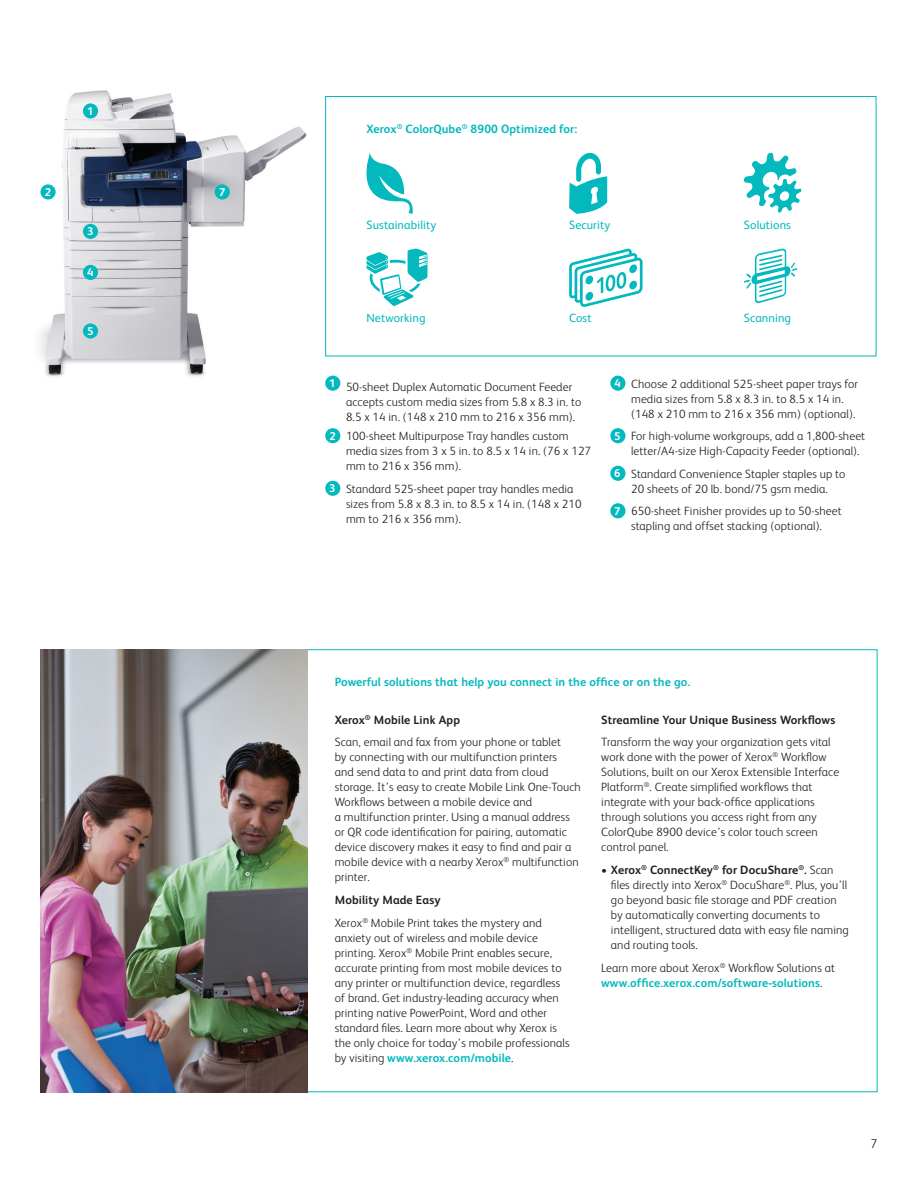
<style>
.page{position:relative;width:918px;height:1188px;background:#fff}
.page>*{position:absolute;margin:0;border:0;box-sizing:border-box;transform-origin:0 0}
.footer_-_right{font:300 12.75px "Xerox Sans";color:#231f20}
.sidebar_body{font:300 12px/15px "Xerox Sans";letter-spacing:.01em;color:#231f20}
.sidebar_headline{font:700 12px "Xerox Sans";letter-spacing:.01em;color:#03b9bd}
.sidebar_body-2{font:700 12px "Xerox Sans";letter-spacing:.01em;color:#231f20}
.sidebar_body-3{font:12px "Xerox Sans";letter-spacing:.01em;color:#03b9bd}
.t1{font:700 11.25px "Xerox Sans";color:#fff}
.s1{font-weight:700;color:#03b9bd}
.s2{font-weight:700}
</style>
<div class="page">
<img style="left:40px;top:90px;width:291px;height:291px">
<div style="left:326px;top:96px;width:550px;height:260px;background:#fff"></div>
<svg style="left:366px;top:153px;width:47px;height:61px"></svg>
<svg style="left:569px;top:152px;width:38px;height:62px"></svg>
<svg style="left:744px;top:153px;width:57px;height:60px"></svg>
<svg style="left:366px;top:249px;width:62px;height:57px"></svg>
<svg style="left:569px;top:248px;width:74px;height:59px"></svg>
<svg style="left:744px;top:248px;width:53px;height:56px"></svg>
<div style="left:325px;top:96px;width:551px;height:260px;border:1px solid #03b9bd"></div>
<div style="left:325px;top:376px;width:15px;height:15px;background:#03b9bd;border-radius:50%"></div>
<div style="left:325px;top:428px;width:15px;height:15px;background:#03b9bd;border-radius:50%"></div>
<div style="left:325px;top:481px;width:15px;height:15px;background:#03b9bd;border-radius:50%"></div>
<div style="left:610px;top:376px;width:15px;height:15px;background:#03b9bd;border-radius:50%"></div>
<div style="left:610px;top:428px;width:15px;height:15px;background:#03b9bd;border-radius:50%"></div>
<div style="left:610px;top:466px;width:15px;height:15px;background:#03b9bd;border-radius:50%"></div>
<div style="left:610px;top:503px;width:15px;height:15px;background:#03b9bd;border-radius:50%"></div>
<div style="left:83px;top:103px;width:15px;height:16px;background:#03b9bd;border-radius:50%"></div>
<div style="left:83px;top:224px;width:15px;height:15px;background:#03b9bd;border-radius:50%"></div>
<div style="left:83px;top:265px;width:15px;height:15px;background:#03b9bd;border-radius:50%"></div>
<div style="left:83px;top:323px;width:15px;height:16px;background:#03b9bd;border-radius:50%"></div>
<div style="left:41px;top:184px;width:15px;height:16px;background:#03b9bd;border-radius:50%"></div>
<div style="left:215px;top:184px;width:15px;height:16px;background:#03b9bd;border-radius:50%"></div>
<img style="left:40px;top:649px;width:268px;height:443px">
<p class="t1" style="left:87px;top:103px;width:8px">1</p>
<p class="t1" style="left:45px;top:184px;width:8px">2</p>
<p class="t1" style="left:219px;top:184px;width:8px">7</p>
<p class="t1" style="left:87px;top:224px;width:8px">3</p>
<p class="t1" style="left:87px;top:265px;width:8px">4</p>
<p class="t1" style="left:87px;top:323px;width:8px">5</p>
<p class="sidebar_headline" style="left:366px;top:121px;width:212px">Xerox<sup>®</sup> ColorQube<sup>®</sup> 8900 Optimized for:</p>
<p class="sidebar_body-3" style="left:366px;top:217px;width:71px">Sustainability</p>
<p class="sidebar_body-3" style="left:569px;top:217px;width:43px">Security</p>
<p class="sidebar_body-3" style="left:744px;top:217px;width:49px">Solutions</p>
<p class="sidebar_body-3" style="left:366px;top:310px;width:61px">Networking</p>
<p class="sidebar_body-3" style="left:569px;top:310px;width:24px">Cost</p>
<p class="sidebar_body-3" style="left:744px;top:310px;width:49px">Scanning</p>
<p class="t1" style="left:329px;top:376px;width:8px">1</p>
<p class="sidebar_body" style="left:346px;top:379px;width:237px">50-sheet Duplex Automatic Document Feeder accepts custom media sizes from 5.8 x 8.3 in. to<br>8.5 x 14 in. (148 x 210 mm to 216 x 356 mm).</p>
<p class="t1" style="left:329px;top:428px;width:8px">2</p>
<p class="sidebar_body" style="left:346px;top:428px;width:247px">100-sheet Multipurpose Tray handles custom media sizes from 3 x 5 in. to 8.5 x 14 in. (76 x 127 mm to 216 x 356 mm).</p>
<p class="t1" style="left:329px;top:481px;width:8px">3</p>
<p class="sidebar_body" style="left:346px;top:481px;width:237px">Standard 525-sheet paper tray handles media sizes from 5.8 x 8.3 in. to 8.5 x 14 in. (148 x 210 mm to 216 x 356 mm).</p>
<p class="t1" style="left:615px;top:376px;width:8px">4</p>
<p class="sidebar_body" style="left:631px;top:376px;width:228px">Choose 2 additional 525-sheet paper trays for media sizes from 5.8 x 8.3 in. to 8.5 x 14 in. (148 x 210 mm to 216 x 356 mm) (optional).</p>
<p class="t1" style="left:614px;top:428px;width:8px">5</p>
<p class="sidebar_body" style="left:631px;top:428px;width:236px">For high-volume workgroups, add a 1,800-sheet letter/A4-size High-Capacity Feeder (optional).</p>
<p class="t1" style="left:614px;top:466px;width:8px">6</p>
<p class="sidebar_body" style="left:631px;top:466px;width:216px">Standard Convenience Stapler staples up to<br>20 sheets of 20 lb. bond/75 gsm media.</p>
<p class="t1" style="left:614px;top:503px;width:8px">7</p>
<p class="sidebar_body" style="left:631px;top:503px;width:212px">650-sheet Finisher provides up to 50-sheet stapling and offset stacking (optional).</p>
<p class="sidebar_headline" style="left:335px;top:674px;width:357px">Powerful solutions that help you connect in the office or on the go.</p>
<p class="sidebar_body-2" style="left:335px;top:712px;width:127px">Xerox<sup>®</sup> Mobile Link App</p>
<p class="sidebar_body" style="left:335px;top:734px;width:248px">Scan, email and fax from your phone or tablet<br>by connecting with our multifunction printers<br>and send data to and print data from cloud storage. It’s easy to create Mobile Link One-Touch Workflows between a mobile device and<br>a multifunction printer. Using a manual address or QR code identification for pairing, automatic device discovery makes it easy to find and pair a mobile device with a nearby Xerox<sup>®</sup> multifunction printer.</p>
<p class="sidebar_body-2" style="left:335px;top:892px;width:107px">Mobility Made Easy</p>
<p class="sidebar_body" style="left:335px;top:914px;width:236px">Xerox<sup>®</sup> Mobile Print takes the mystery and anxiety out of wireless and mobile device printing. Xerox<sup>®</sup> Mobile Print enables secure, accurate printing from most mobile devices to any printer or multifunction device, regardless of brand. Get industry-leading accuracy when printing native PowerPoint, Word and other standard files. Learn more about why Xerox is the only choice for today’s mobile professionals by visiting <span class="s1">www.xerox.com/mobile</span>.</p>
<p class="sidebar_body-2" style="left:601px;top:712px;width:236px">Streamline Your Unique Business Workflows</p>
<p class="sidebar_body" style="left:601px;top:734px;width:239px">Transform the way your organization gets vital work done with the power of Xerox<sup>®</sup> Workflow Solutions, built on our Xerox Extensible Interface Platform<sup>®</sup>. Create simplified workflows that integrate with your back-office applications through solutions you access right from any ColorQube 8900 device’s color touch screen control panel.</p>
<p class="sidebar_body" style="left:611px;top:862px;width:239px;text-indent:-10px">• <span class="s2">Xerox</span><sup>®</sup> <span class="s2">ConnectKey</span><sup>®</sup> <span class="s2">for DocuShare</span><sup>®</sup><span class="s2">.</span> Scan files directly into Xerox<sup>®</sup> DocuShare<sup>®</sup>. Plus, you’ll go beyond basic file storage and PDF creation by automatically converting documents to intelligent, structured data with easy file naming and routing tools.</p>
<p class="sidebar_body" style="left:601px;top:959px;width:235px">Learn more about Xerox<sup>®</sup> Workflow Solutions at <span class="s1">www.office.xerox.com/software-solutions</span>.</p>
<p class="footer_-_right" style="left:871px;top:1135px;width:8px">7</p>
</div>
